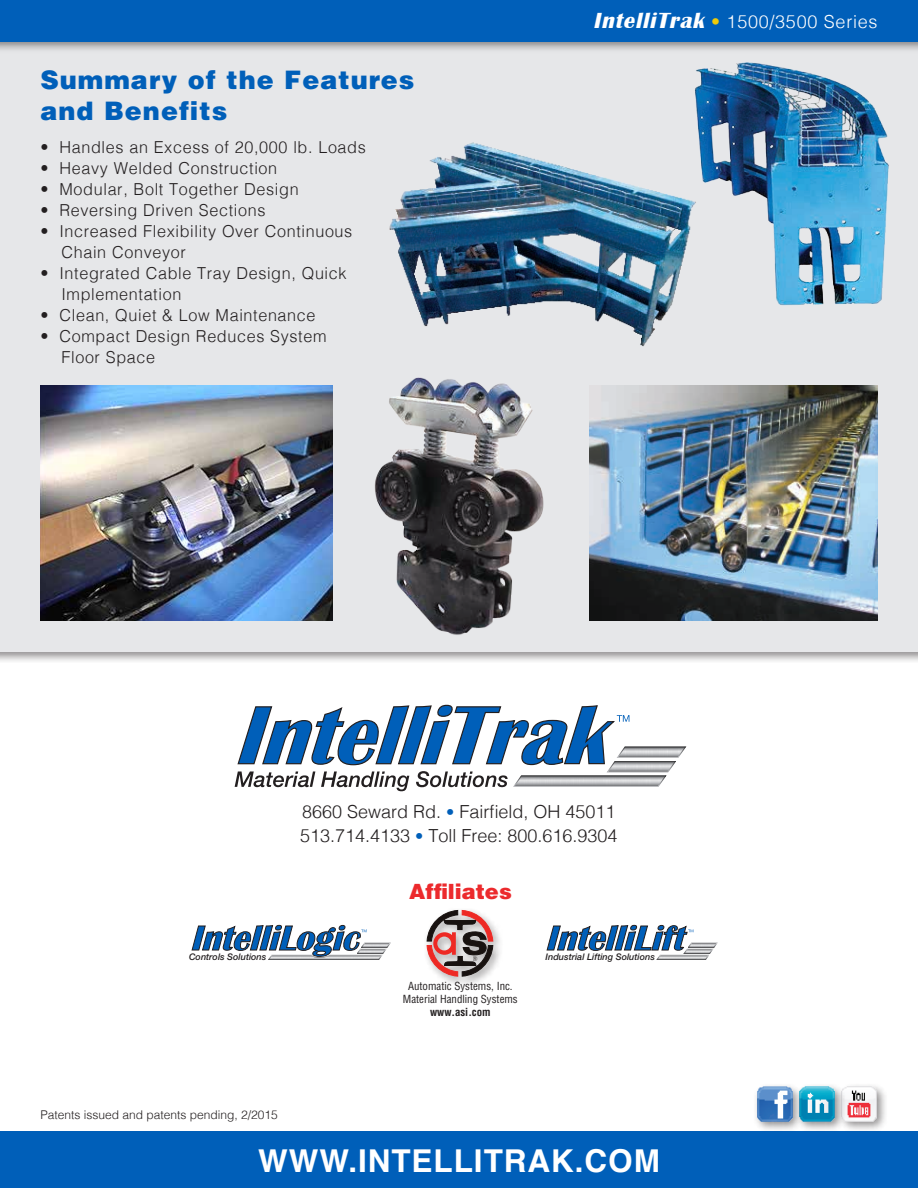
<style>
.page{position:relative;width:918px;height:1188px;background:#fff}
.page>*{position:absolute;margin:0;border:0;box-sizing:border-box;transform-origin:0 0}
.t1{font:700 31.5px "Helvetica";letter-spacing:.03em;color:#fff}
.t2{font:900 25.5px/30.6px "Helvetica";letter-spacing:.04em;color:#005fb9}
.t3{font:900 21px "Helvetica";color:#ec2a2d}
.t4{font:300 18px "Helvetica";color:#231f20}
.t5{font:300 18px "Helvetica";letter-spacing:.04em;color:#fff}
.t6{font:300 16.5px/21px "Helvetica";letter-spacing:.04em;color:#231f20}
.t7{font:300 12px "Helvetica";color:#231f20}
.t8{font:condensed 10.95px "Helvetica";color:#231f20}
.t9{font:700 condensed 10.95px "Helvetica";color:#231f20}
.t10{font:italic 500 9.15px "Helvetica Neue LT Std";color:#231f20}
.t11{font:300 6.6px "Swiss 721 BT";color:#181210}
.s1{font-family:"Britannic";font-weight:700;font-style:italic;font-size:22.5px}
.s2{color:#f0cb07}
.s3{font-size:16.5px;color:#005fb9}
</style>
<div class="page">
<div style="left:0;top:35px;width:918px;height:617px;background:#e6e7e9"></div>
<div style="left:0;top:1132px;width:918px;height:56px;background:#005fb9"></div>
<div style="left:0;top:0;width:918px;height:53px;background:#231f20;opacity:.5"></div>
<div style="left:0;top:0;width:918px;height:42px;background:#005fb9"></div>
<img style="left:589px;top:386px;width:288px;height:234px">
<img style="left:374px;top:377px;width:170px;height:258px">
<div style="left:837px;top:1082px;width:51px;height:51px;background:#231f20;opacity:.5"></div>
<img style="left:846px;top:1086px;width:32px;height:37px">
<div style="left:795px;top:1082px;width:51px;height:51px;background:#231f20;opacity:.5"></div>
<img style="left:804px;top:1086px;width:31px;height:37px">
<div style="left:752px;top:1082px;width:52px;height:51px;background:#231f20;opacity:.5"></div>
<img style="left:756px;top:1086px;width:37px;height:37px">
<img style="left:695px;top:62px;width:194px;height:244px">
<img style="left:40px;top:386px;width:292px;height:234px">
<img style="left:389px;top:130px;width:311px;height:217px">
<svg style="left:235px;top:704px;width:451px;height:87px"></svg>
<div style="left:423px;top:906px;width:81px;height:81px;background:#231f20;opacity:.5"></div>
<svg style="left:426px;top:910px;width:67px;height:67px"></svg>
<svg style="left:191px;top:925px;width:199px;height:35px"></svg>
<svg style="left:546px;top:925px;width:171px;height:35px"></svg>
<p class="t2" style="left:40px;top:64px;width:375px">Summary of the Features and Benefits</p>
<p class="t6" style="left:40px;top:136px;width:327px">• Handles an Excess of 20,000 lb. Loads</p>
<p class="t6" style="left:40px;top:157px;width:238px">• Heavy Welded Construction</p>
<p class="t6" style="left:40px;top:178px;width:260px">• Modular, Bolt Together Design</p>
<p class="t6" style="left:40px;top:199px;width:227px">• Reversing Driven Sections</p>
<p class="t6" style="left:62px;top:220px;width:292px;text-indent:-21px">• Increased Flexibility Over Continuous<br>Chain Conveyor</p>
<p class="t6" style="left:62px;top:262px;width:287px;text-indent:-21px">• Integrated Cable Tray Design, Quick<br>Implementation</p>
<p class="t6" style="left:40px;top:304px;width:277px">• Clean, Quiet &amp; Low Maintenance</p>
<p class="t6" style="left:62px;top:325px;width:267px;text-indent:-21px">• Compact Design Reduces System<br>Floor Space</p>
<p class="t5" style="left:593px;top:6px;width:286px"><span class="s1">IntelliTrak</span><span class="s2">•</span> 1500/3500 Series</p>
<p class="t4" style="left:302px;top:797px;width:315px">8660 Seward Rd. <span class="s3">•</span> Fairfield, OH 45011</p>
<p class="t4" style="left:300px;top:821px;width:319px">513.714.4133 <span class="s3">•</span> Toll Free: 800.616.9304</p>
<p class="t3" style="left:409px;top:878px;width:104px">Affiliates</p>
<p class="t10" style="left:189px;top:951px;width:79px">Controls Solutions</p>
<p class="t11" style="left:473px;top:955px;width:7px">®</p>
<p class="t10" style="left:546px;top:951px;width:111px">Industrial Lifting Solutions</p>
<p class="t7" style="left:40px;top:1105px;width:239px">Patents issued and patents pending, 2/2015</p>
<p class="t8" style="left:408px;top:979px;width:106px">Automatic Systems, Inc.</p>
<p class="t8" style="left:403px;top:992px;width:116px">Material Handling Systems</p>
<p class="t9" style="left:430px;top:1005px;width:62px">www.asi.com</p>
<p class="t1" style="left:258px;top:1136px;width:403px">WWW.INTELLITRAK.COM</p>
</div>
